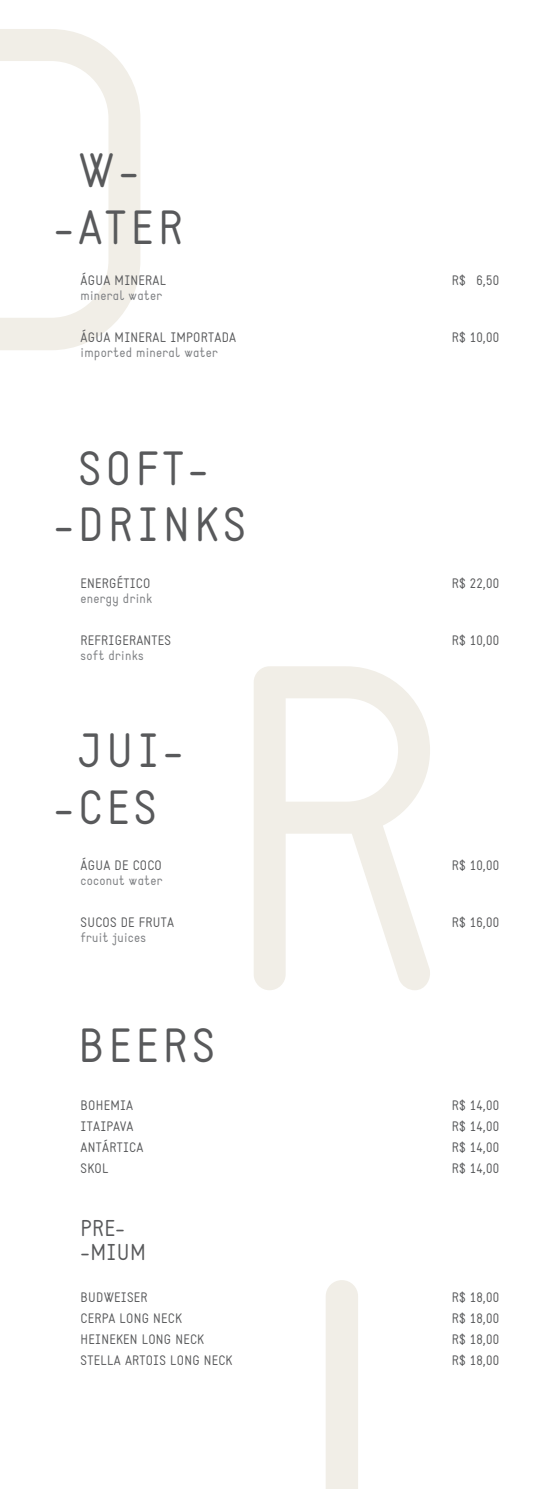
<style>
.page{position:relative;width:553px;height:1489px;background:#fff}
.page>*{position:absolute;margin:0;border:0;box-sizing:border-box;transform-origin:0 0}
.t1{font:47.1px/56.6px "Static";letter-spacing:.1em;color:#58595b;text-align:center}
.t2{font:22.5px/24px "Static";letter-spacing:.02em;color:#58595b}
.t3{font:13.5px "Static";letter-spacing:.02em;color:#58595b}
.t4{font:13.5px "Static";letter-spacing:.02em;color:#808285}
</style>
<div class="page">
<div style="left:326px;top:1280px;width:32px;height:208px;background:#f1eee7"></div>
<svg style="left:0;top:29px;width:140px;height:321px"></svg>
<svg style="left:254px;top:666px;width:176px;height:324px"></svg>
<h1 class="t1" style="left:54px;top:144px;width:130px">W--ATER</h1>
<p class="t3" style="left:81px;top:272px;width:87px">ÁGUA MINERAL</p>
<p class="t3" style="left:452px;top:272px;width:49px">R$ 6,50</p>
<p class="t4" style="left:81px;top:287px;width:83px">mineral water</p>
<p class="t3" style="left:81px;top:329px;width:157px">ÁGUA MINERAL IMPORTADA</p>
<p class="t3" style="left:452px;top:329px;width:49px">R$ 10,00</p>
<p class="t4" style="left:81px;top:344px;width:139px">imported mineral water</p>
<h1 class="t1" style="left:54px;top:441px;width:193px">SOFT--DRINKS</h1>
<p class="t3" style="left:81px;top:575px;width:71px">ENERGÉTICO</p>
<p class="t3" style="left:452px;top:575px;width:49px">R$ 22,00</p>
<p class="t4" style="left:81px;top:590px;width:73px">energy drink</p>
<p class="t3" style="left:81px;top:632px;width:92px">REFRIGERANTES</p>
<p class="t3" style="left:452px;top:632px;width:49px">R$ 10,00</p>
<p class="t4" style="left:81px;top:647px;width:64px">soft drinks</p>
<h1 class="t1" style="left:54px;top:724px;width:130px">JUI--CES</h1>
<p class="t3" style="left:81px;top:857px;width:83px">ÁGUA DE COCO</p>
<p class="t3" style="left:452px;top:857px;width:49px">R$ 10,00</p>
<p class="t4" style="left:81px;top:872px;width:83px">coconut water</p>
<p class="t3" style="left:81px;top:914px;width:95px">SUCOS DE FRUTA</p>
<p class="t3" style="left:452px;top:914px;width:49px">R$ 16,00</p>
<p class="t4" style="left:81px;top:929px;width:67px">fruit juices</p>
<h1 class="t1" style="left:78px;top:1018px;width:138px">BEERS</h1>
<p class="t3" style="left:81px;top:1097px;width:54px">BOHEMIA</p>
<p class="t3" style="left:452px;top:1097px;width:49px">R$ 14,00</p>
<p class="t3" style="left:81px;top:1118px;width:54px">ITAIPAVA</p>
<p class="t3" style="left:452px;top:1118px;width:49px">R$ 14,00</p>
<p class="t3" style="left:81px;top:1139px;width:64px">ANTÁRTICA</p>
<p class="t3" style="left:452px;top:1139px;width:49px">R$ 14,00</p>
<p class="t3" style="left:81px;top:1160px;width:29px">SKOL</p>
<p class="t3" style="left:452px;top:1160px;width:49px">R$ 14,00</p>
<h2 class="t2" style="left:81px;top:1216px;width:67px">PRE--MIUM</h2>
<p class="t3" style="left:81px;top:1289px;width:69px">BUDWEISER</p>
<p class="t3" style="left:452px;top:1289px;width:49px">R$ 18,00</p>
<p class="t3" style="left:81px;top:1310px;width:103px">CERPA LONG NECK</p>
<p class="t3" style="left:452px;top:1310px;width:49px">R$ 18,00</p>
<p class="t3" style="left:81px;top:1331px;width:125px">HEINEKEN LONG NECK</p>
<p class="t3" style="left:452px;top:1331px;width:49px">R$ 18,00</p>
<p class="t3" style="left:81px;top:1352px;width:153px">STELLA ARTOIS LONG NECK</p>
<p class="t3" style="left:452px;top:1352px;width:49px">R$ 18,00</p>
</div>
